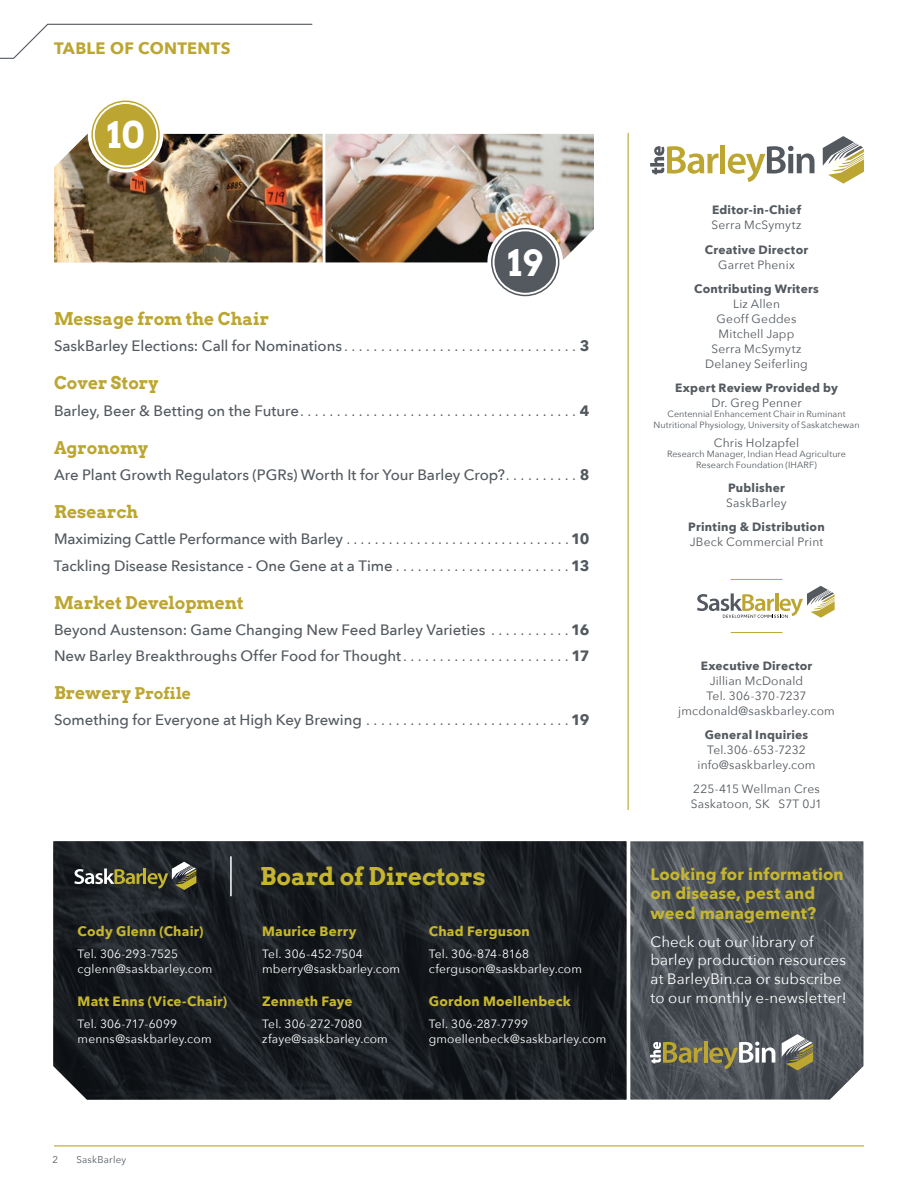
<style>
.page{position:relative;width:918px;height:1188px;background:#fff}
.page>*{position:absolute;margin:0;border:0;box-sizing:border-box;transform-origin:0 0}
.t1{font:700 36px "Arvo";color:#fff}
.t2{font:700 24px "Arvo";letter-spacing:-.005em;color:#c6b62f}
.t3{font:700 17.25px "Arvo";color:#bca631}
.t4{font:700 16.5px/19.5px "Avenir Next";letter-spacing:.005em;color:#c6b62f}
.t5{font:700 16.5px "Avenir Next";letter-spacing:.015em;color:#bca631}
.t6{font:500 15px/26.2px "Avenir Next";letter-spacing:-.005em;color:#53595f}
.t7{font:15px/18.8px "Avenir Next";letter-spacing:.005em;color:#fff}
.t8{font:15px "Avenir Next";color:#53595f}
.t9{font:700 13.5px "Avenir Next";letter-spacing:.015em;color:#c6b62f}
.t10{font:12px/15px "Avenir Next";letter-spacing:.015em;color:#53595f;text-align:center}
.t11{font:12px/15px "Avenir Next";letter-spacing:.015em;color:#fff}
.t12{font:700 12px "Avenir Next";letter-spacing:.02em;color:#53595f}
.t13{font:9.75px "Avenir Next";letter-spacing:.025em;color:#53595f}
.t14{font:9px/10.5px "Avenir Next";letter-spacing:.005em;color:#53595f;text-align:center}
.s1{font-weight:400}
.s2{font-weight:700}
.s3{font-weight:500}
.s4{font-size:15.75px}
</style>
<div class="page">
<hr style="left:54px;top:1145px;width:810px;height:1px;background:#bca631">
<svg style="left:0;top:23px;width:313px;height:36px"></svg>
<img style="left:630px;top:841px;width:233px;height:259px">
<svg style="left:53px;top:841px;width:573px;height:259px;background:#1c2024"></svg>
<img style="left:54px;top:134px;width:272px;height:128px">
<img style="left:326px;top:134px;width:268px;height:128px">
<svg style="left:88px;top:97px;width:75px;height:76px"></svg>
<div style="left:95px;top:104px;width:61px;height:61px;background:#bca631;border-radius:50%"></div>
<div style="left:91px;top:101px;width:69px;height:68px;border:2px solid #bca631;border-radius:50%"></div>
<svg style="left:487px;top:224px;width:76px;height:76px"></svg>
<div style="left:495px;top:231px;width:61px;height:62px;background:#53595f;border-radius:50%"></div>
<div style="left:491px;top:228px;width:68px;height:68px;border:2px solid #53595f;border-radius:50%"></div>
<hr style="left:628px;top:133px;width:1px;height:677px;background:#bca631">
<hr style="left:704px;top:1041px;width:4px;height:22px;background:#bca631">
<svg style="left:709px;top:1042px;width:66px;height:27px"></svg>
<svg style="left:650px;top:1042px;width:52px;height:21px"></svg>
<svg style="left:782px;top:1034px;width:31px;height:36px"></svg>
<svg style="left:697px;top:586px;width:138px;height:32px"></svg>
<hr style="left:721px;top:145px;width:4px;height:28px;background:#bca631">
<svg style="left:728px;top:146px;width:86px;height:36px"></svg>
<svg style="left:650px;top:146px;width:68px;height:28px"></svg>
<svg style="left:823px;top:136px;width:41px;height:48px"></svg>
<svg style="left:74px;top:862px;width:122px;height:28px;background:#555644"></svg>
<hr style="left:731px;top:579px;width:51px;height:1px;background:#bca631">
<hr style="left:731px;top:632px;width:51px;height:1px;background:#bca631">
<hr style="left:230px;top:856px;width:2px;height:40px;background:#fff">
<p class="t5" style="left:54px;top:34px;width:178px">TABLE OF CONTENTS</p>
<h1 class="t1" style="left:107px;top:113px;width:39px">10</h1>
<h1 class="t1" style="left:508px;top:240px;width:36px">19</h1>
<p class="t3" style="left:54px;top:308px;width:217px">Message from the Chair</p>
<p class="t6" style="left:54px;top:333px;width:537px">SaskBarley Elections: Call for Nominations <span class="s1">. . . . . . . . . . . . . . . . . . . . . . . . . . . . . . . .</span> <span class="s2">3</span></p>
<p class="t3" style="left:54px;top:372px;width:106px">Cover Story</p>
<p class="t8" style="left:54px;top:398px;width:537px"><span class="s3">Barley, Beer &amp; Betting on the Future</span> . . . . . . . . . . . . . . . . . . . . . . . . . . . . . . . . . . . . . . <span class="s2">4</span></p>
<p class="t3" style="left:54px;top:437px;width:96px">Agronomy</p>
<p class="t6" style="left:54px;top:461px;width:537px">Are Plant Growth Regulators (PGRs) Worth It for Your Barley Crop? <span class="s1">. . . . . . . . . .</span> <span class="s2">8</span></p>
<p class="t3" style="left:54px;top:501px;width:86px">Research</p>
<p class="t6" style="left:54px;top:525px;width:537px">Maximizing Cattle Performance with Barley <span class="s1">. . . . . . . . . . . . . . . . . . . . . . . . . . . . . . .</span> <span class="s2">10<br></span>Tackling Disease Resistance - One Gene at a Time <span class="s1">. . . . . . . . . . . . . . . . . . . . . . .</span> <span class="s2">13</span></p>
<p class="t3" style="left:54px;top:592px;width:191px">Market Development</p>
<p class="t6" style="left:54px;top:616px;width:537px">Beyond Austenson: Game Changing New Feed Barley Varieties <span class="s1">. . . . . . . . . .</span> <span class="s2">16<br></span>New Barley Breakthroughs Offer Food for Thought <span class="s1">. . . . . . . . . . . . . . . . . . . . . .</span> <span class="s2">17</span></p>
<p class="t3" style="left:54px;top:682px;width:139px">Brewery <span class="s4">Profile</span></p>
<p class="t6" style="left:54px;top:707px;width:537px">Something for Everyone at High Key Brewing <span class="s1">. . . . . . . . . . . . . . . . . . . . . . . . . . .</span> <span class="s2">19</span></p>
<p class="t9" style="left:78px;top:920px;width:127px">Cody Glenn (Chair)</p>
<p class="t11" style="left:78px;top:946px;width:136px">Tel. 306-293-7525 cglenn@saskbarley.com</p>
<p class="t9" style="left:78px;top:990px;width:151px">Matt Enns (Vice-Chair)</p>
<p class="t11" style="left:78px;top:1016px;width:136px">Tel. 306-717-6099 menns@saskbarley.com</p>
<h2 class="t2" style="left:260px;top:861px;width:227px">Board of Directors</h2>
<p class="t9" style="left:262px;top:920px;width:96px">Maurice Berry</p>
<p class="t11" style="left:262px;top:946px;width:139px">Tel. 306-452-7504 mberry@saskbarley.com</p>
<p class="t9" style="left:262px;top:990px;width:92px">Zenneth Faye</p>
<p class="t11" style="left:262px;top:1016px;width:127px">Tel. 306-272-7080 zfaye@saskbarley.com</p>
<p class="t9" style="left:429px;top:920px;width:103px">Chad Ferguson</p>
<p class="t11" style="left:429px;top:946px;width:155px">Tel. 306-874-8168 cferguson@saskbarley.com</p>
<p class="t9" style="left:429px;top:990px;width:144px">Gordon Moellenbeck</p>
<p class="t11" style="left:429px;top:1016px;width:179px">Tel. 306-287-7799 gmoellenbeck@saskbarley.com</p>
<p class="t13" style="left:52px;top:1152px;width:7px">2</p>
<p class="t13" style="left:76px;top:1152px;width:51px">SaskBarley</p>
<p class="t12" style="left:712px;top:200px;width:90px">Editor-in-Chief</p>
<p class="t10" style="left:712px;top:217px;width:91px">Serra McSymytz</p>
<p class="t12" style="left:705px;top:239px;width:105px">Creative Director</p>
<p class="t10" style="left:718px;top:256px;width:78px">Garret Phenix</p>
<p class="t12" style="left:694px;top:278px;width:126px">Contributing Writers</p>
<p class="t10" style="left:705px;top:296px;width:104px">Liz Allen<br>Geoff Geddes<br>Mitchell Japp<br>Serra McSymytz<br>Delaney Seiferling</p>
<p class="t12" style="left:675px;top:377px;width:164px">Expert Review Provided by</p>
<p class="t10" style="left:711px;top:395px;width:92px">Dr. Greg Penner</p>
<p class="t14" style="left:653px;top:409px;width:208px">Centennial Enhancement Chair in Ruminant<br>Nutritional Physiology, University of Saskatchewan</p>
<p class="t10" style="left:714px;top:435px;width:87px">Chris Holzapfel</p>
<p class="t14" style="left:667px;top:448px;width:181px">Research Manager, Indian Head Agriculture<br>Research Foundation (IHARF)</p>
<p class="t12" style="left:728px;top:477px;width:58px">Publisher</p>
<p class="t10" style="left:726px;top:495px;width:62px">SaskBarley</p>
<p class="t12" style="left:688px;top:517px;width:138px">Printing &amp; Distribution</p>
<p class="t10" style="left:690px;top:534px;width:135px">JBeck Commercial Print</p>
<p class="t12" style="left:701px;top:655px;width:113px">Executive Director</p>
<p class="t10" style="left:678px;top:673px;width:158px">Jillian McDonald<br>Tel. 306-370-7237 jmcdonald@saskbarley.com</p>
<p class="t12" style="left:705px;top:725px;width:105px">General Inquiries</p>
<p class="t10" style="left:698px;top:742px;width:119px">Tel.306-653-7232 info@saskbarley.com</p>
<p class="t10" style="left:691px;top:781px;width:133px;text-align:left">225-415 Wellman Cres<br>Saskatoon, SK S7T 0J1</p>
<p class="t4" style="left:651px;top:864px;width:195px">Looking for information on disease, pest and weed management?</p>
<p class="t7" style="left:651px;top:931px;width:198px">Check out our library of barley production resources at BarleyBin.ca or subscribe to our monthly e-newsletter!</p>
</div>
